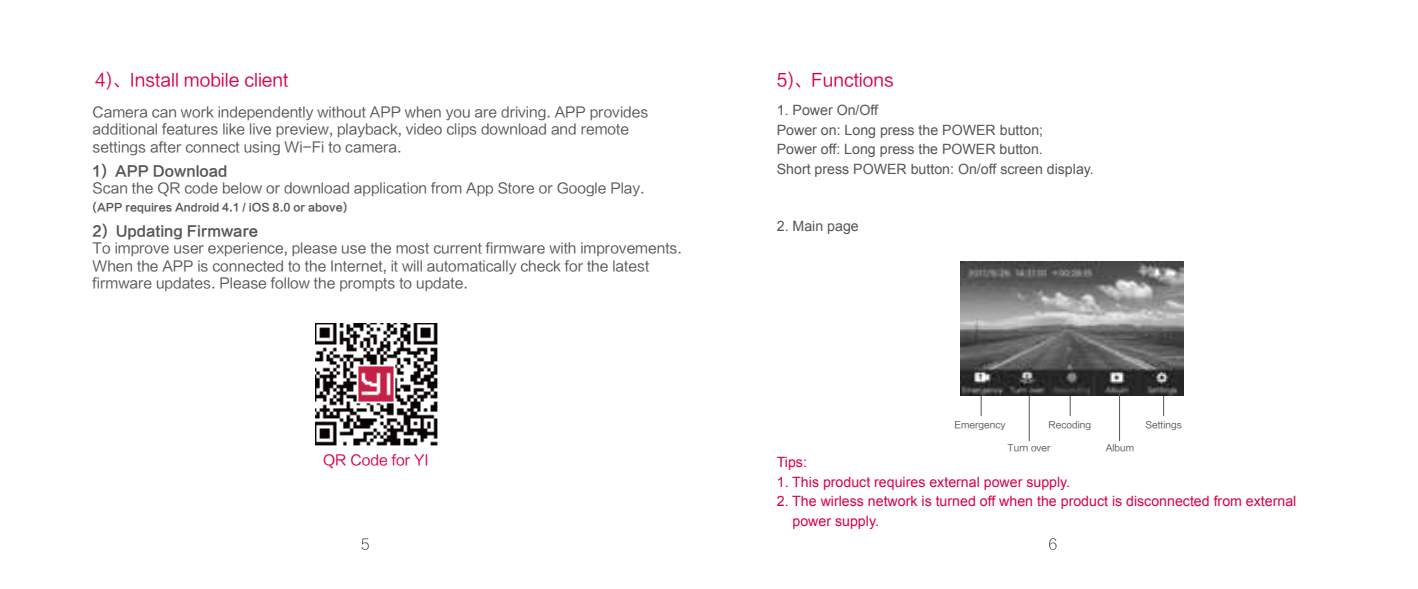
<style>
.page{position:relative;width:1418px;height:589px;background:#fff}
.page>*{position:absolute;margin:0;border:0;box-sizing:border-box;transform-origin:0 0}
.t1{font:17.5px "FZLTHK GBK1 0";color:#d90049}
.t2{font:14.25px/17.5px "FZLTHK GBK1 0";color:#55555a}
.t3{font:14.25px/19.5px "Arial";color:#55555a}
.t4{font:14.25px/19.5px "Arial";color:#d90049}
.t5{font:14.25px "FZLTCHK GBK1 0";color:#55555a}
.t6{font:14.25px "FZLTHK GBK1 0";color:#d90049}
.t7{font:10.75px "FZLTCHK GBK1 0";color:#55555a}
.t8{font:9.25px "FZLTHK GBK1 0";color:#55555a}
</style>
<div class="page">
<svg style="left:361px;top:538px;width:8px;height:11px"></svg>
<svg style="left:1049px;top:538px;width:7px;height:11px"></svg>
<img style="left:315px;top:323px;width:123px;height:123px">
<hr style="left:1028px;top:392px;width:1px;height:48px;background:#55555a">
<svg style="left:980px;top:395px;width:1px;height:20px"></svg>
<svg style="left:1069px;top:395px;width:1px;height:20px"></svg>
<svg style="left:1163px;top:395px;width:1px;height:20px"></svg>
<img style="left:961px;top:261px;width:222px;height:134px">
<hr style="left:1119px;top:392px;width:1px;height:48px;background:#55555a">
<p class="t1" style="left:95px;top:70px;width:195px">4)、Install mobile client</p>
<p class="t1" style="left:776px;top:70px;width:119px">5)、Functions</p>
<p class="t2" style="left:93px;top:103px;width:557px">Camera can work independently without APP when you are driving. APP provides additional features like live preview, playback, video clips download and remote settings after connect using Wi-Fi to camera.</p>
<p class="t5" style="left:93px;top:163px;width:136px">1) APP Download</p>
<p class="t2" style="left:93px;top:180px;width:553px">Scan the QR code below or download application from App Store or Google Play.</p>
<p class="t7" style="left:93px;top:201px;width:256px">(APP requires Android 4.1 / iOS 8.0 or above)</p>
<p class="t5" style="left:93px;top:223px;width:167px">2) Updating Firmware</p>
<p class="t2" style="left:93px;top:239px;width:591px">To improve user experience, please use the most current firmware with improvements.<br>When the APP is connected to the Internet, it will automatically check for the latest firmware updates. Please follow the prompts to update.</p>
<p class="t6" style="left:323px;top:452px;width:107px">QR Code for YI</p>
<p class="t3" style="left:776px;top:101px;width:318px">1. Power On/Off<br>Power on: Long press the POWER button;<br>Power off: Long press the POWER button.<br>Short press POWER button: On/off screen display.</p>
<p class="t3" style="left:776px;top:217px;width:83px">2. Main page</p>
<p class="t8" style="left:954px;top:419px;width:53px">Emergency</p>
<p class="t8" style="left:1048px;top:419px;width:44px">Recoding</p>
<p class="t8" style="left:1007px;top:442px;width:45px">Turn over</p>
<p class="t8" style="left:1105px;top:442px;width:30px">Album</p>
<p class="t8" style="left:1145px;top:419px;width:38px">Settings</p>
<p class="t4" style="left:776px;top:452px;width:32px">Tips:</p>
<p class="t4" style="left:776px;top:472px;width:295px">1. This product requires external power supply.</p>
<p class="t4" style="left:792px;top:491px;width:505px;text-indent:-16px">2. The wirless network is turned off when the product is disconnected from external power supply.</p>
</div>
